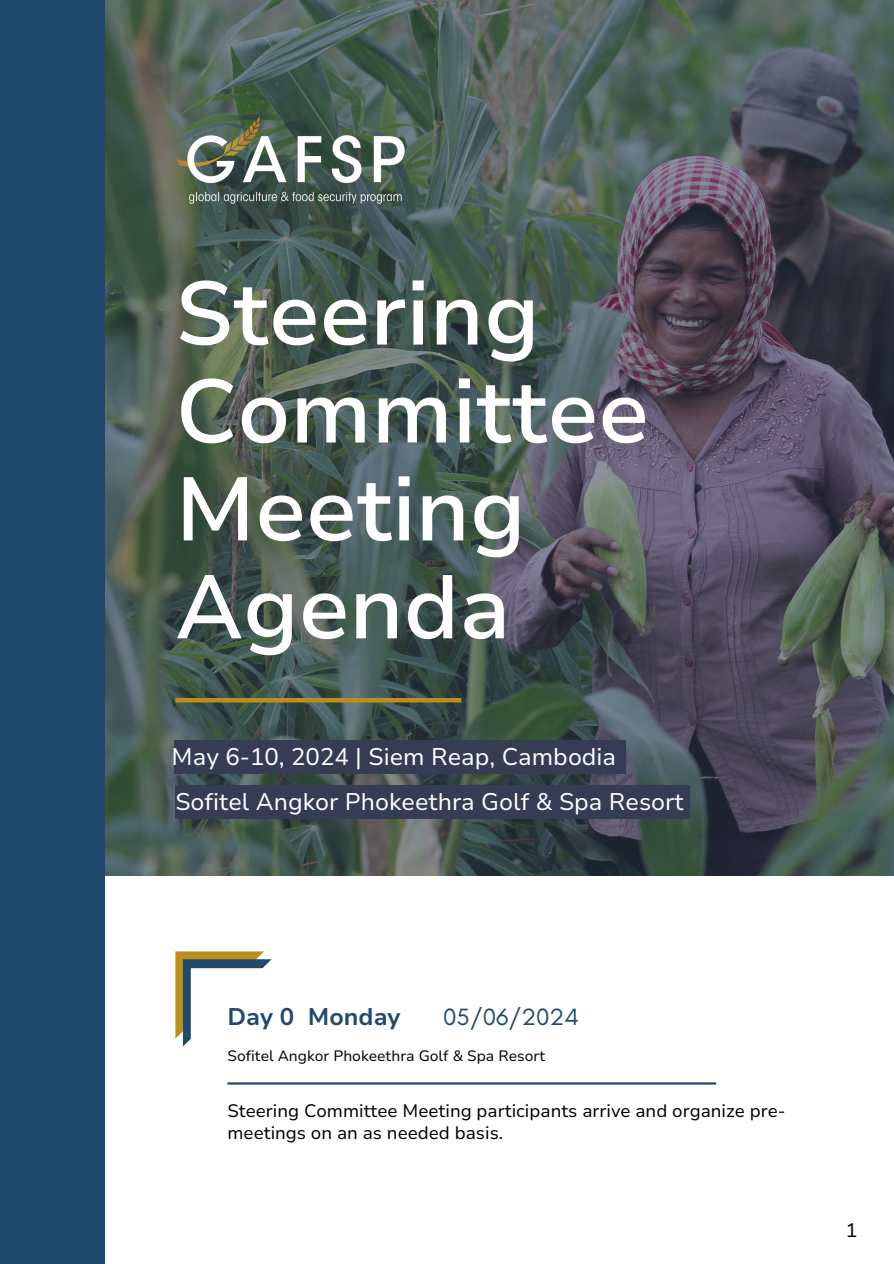
<style>
.page{position:relative;width:894px;height:1264px;background:#fff}
.page>*{position:absolute;margin:0;border:0;box-sizing:border-box;transform-origin:0 0}
.t1{font:600 89.7px/97.8px "Nunito Sans 10 pt";color:#fff}
.t2{font:24px "Nunito Sans 10 pt";color:#fff}
.t3{font:700 24px "Nunito Sans 10 pt";color:#20496d}
.t4{font:24px "Glacial Indifference";color:#20496d}
.t5{font:19.5px "Nunito Sans 10 pt";color:#000}
.t6{font:18px/21.3px "Nunito Sans 10 pt";color:#000}
.t7{font:15px "Nunito Sans 10 pt";color:#000}
</style>
<div class="page">
<img style="left:104px;top:0;width:789px;height:875px">
<div style="left:0;top:0;width:104px;height:1263px;background:#20496d"></div>
<hr style="left:175px;top:698px;width:286px;height:4px;background:#bc8e1a">
<hr style="left:227px;top:1082px;width:489px;height:2px;background:#20496d">
<svg style="left:175px;top:951px;width:97px;height:96px"></svg>
<div style="left:175px;top:740px;width:450px;height:34px;background:#353d55"></div>
<div style="left:175px;top:785px;width:515px;height:33px;background:#353d55"></div>
<img style="left:175px;top:111px;width:237px;height:102px">
<p class="t1" style="left:175px;top:266px;width:475px">Steering<br>Committee<br>Meeting<br>Agenda</p>
<h1 class="t2" style="left:171px;top:740px;width:446px">May 6-10, 2024 | Siem Reap, Cambodia</h1>
<h3 class="t2" style="left:175px;top:785px;width:509px">Sofitel Angkor Phokeethra Golf &amp; Spa Resort</h3>
<p class="t3" style="left:227px;top:1000px;width:175px">Day 0 Monday</p>
<h2 class="t4" style="left:443px;top:1001px;width:137px">05/06/2024</h2>
<h3 class="t7" style="left:227px;top:1046px;width:319px">Sofitel Angkor Phokeethra Golf &amp; Spa Resort</h3>
<h3 class="t6" style="left:227px;top:1100px;width:559px">Steering Committee Meeting participants arrive and organize pre&shy;meetings on an as needed basis.</h3>
<p class="t5" style="left:845px;top:1217px;width:13px">1</p>
</div>
